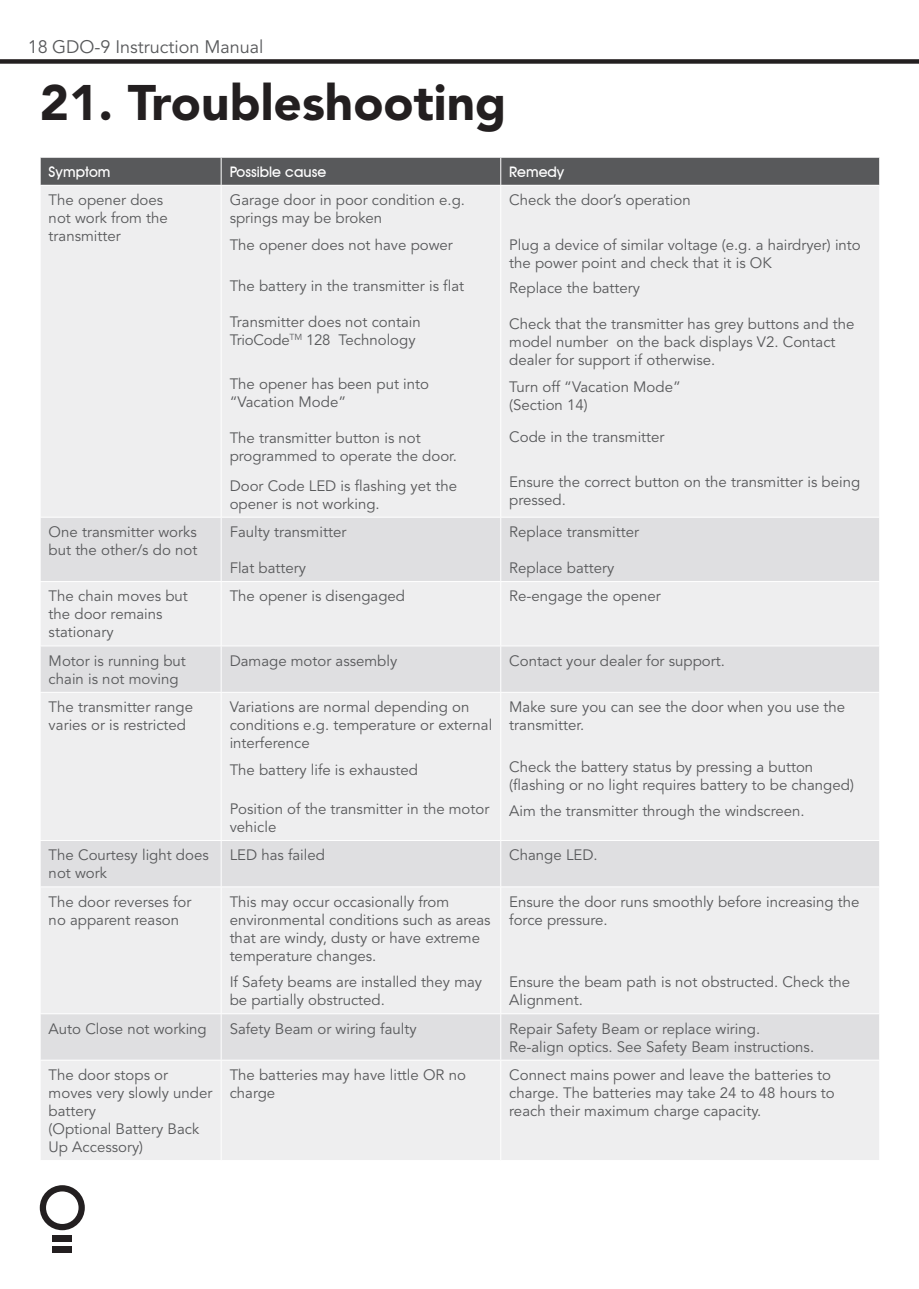
<style>
.page{position:relative;width:919px;height:1289px;background:#fff}
.page>*{position:absolute;margin:0;border:0;box-sizing:border-box;transform-origin:0 0}
.Page_Header{font:900 49.5px "Avenir LT";color:#231f20}
.t1{font:18px "Avenir LT";color:#58595b}
.Body_Copy{font:15px/18px "Avenir LT";color:#58595b}
.Body_Copy-2{font:500 14.55px "Avant Garde IT Cby BT";color:#fff}
</style>
<div class="page">
<div style="left:0;top:59px;width:918px;height:5px;background:#231f20"></div>
<svg style="left:40px;top:1185px;width:45px;height:45px"></svg>
<div style="left:52px;top:1235px;width:20px;height:6px;background:#231f20"></div>
<div style="left:52px;top:1245px;width:20px;height:7px;background:#231f20"></div>
<div style="left:41px;top:186px;width:838px;height:974px;background:#eeeeef"></div>
<svg style="left:41px;top:518px;width:838px;height:541px;background:#e8e8e9"></svg>
<svg style="left:40px;top:157px;width:840px;height:28px;background:#5f6062"></svg>
<hr style="left:221px;top:186px;width:1px;height:331px;background:#fff">
<hr style="left:500px;top:186px;width:1px;height:331px;background:#fff">
<hr style="left:40px;top:517px;width:181px;height:1px;background:#fff">
<hr style="left:221px;top:517px;width:279px;height:1px;background:#fff">
<hr style="left:221px;top:517px;width:1px;height:64px;background:#fff">
<hr style="left:500px;top:517px;width:380px;height:1px;background:#fff">
<hr style="left:500px;top:517px;width:1px;height:64px;background:#fff">
<hr style="left:40px;top:581px;width:181px;height:1px;background:#fff">
<hr style="left:221px;top:581px;width:279px;height:1px;background:#fff">
<hr style="left:221px;top:582px;width:1px;height:63px;background:#fff">
<hr style="left:500px;top:581px;width:380px;height:1px;background:#fff">
<hr style="left:500px;top:582px;width:1px;height:63px;background:#fff">
<hr style="left:40px;top:645px;width:181px;height:1px;background:#fff">
<hr style="left:221px;top:645px;width:279px;height:1px;background:#fff">
<hr style="left:221px;top:646px;width:1px;height:46px;background:#fff">
<hr style="left:500px;top:645px;width:380px;height:1px;background:#fff">
<hr style="left:500px;top:646px;width:1px;height:46px;background:#fff">
<hr style="left:40px;top:692px;width:181px;height:1px;background:#fff">
<hr style="left:221px;top:692px;width:279px;height:1px;background:#fff">
<hr style="left:221px;top:692px;width:1px;height:148px;background:#fff">
<hr style="left:500px;top:692px;width:380px;height:1px;background:#fff">
<hr style="left:500px;top:692px;width:1px;height:148px;background:#fff">
<hr style="left:40px;top:840px;width:181px;height:1px;background:#fff">
<hr style="left:221px;top:840px;width:279px;height:1px;background:#fff">
<hr style="left:221px;top:840px;width:1px;height:46px;background:#fff">
<hr style="left:500px;top:840px;width:380px;height:1px;background:#fff">
<hr style="left:500px;top:840px;width:1px;height:46px;background:#fff">
<hr style="left:40px;top:886px;width:181px;height:1px;background:#fff">
<hr style="left:221px;top:886px;width:279px;height:1px;background:#fff">
<hr style="left:221px;top:887px;width:1px;height:126px;background:#fff">
<hr style="left:500px;top:886px;width:380px;height:1px;background:#fff">
<hr style="left:500px;top:887px;width:1px;height:126px;background:#fff">
<hr style="left:40px;top:1013px;width:181px;height:1px;background:#fff">
<hr style="left:221px;top:1013px;width:279px;height:1px;background:#fff">
<hr style="left:221px;top:1014px;width:1px;height:45px;background:#fff">
<hr style="left:500px;top:1013px;width:380px;height:1px;background:#fff">
<hr style="left:500px;top:1014px;width:1px;height:45px;background:#fff">
<hr style="left:40px;top:1059px;width:181px;height:1px;background:#fff">
<hr style="left:221px;top:1059px;width:279px;height:1px;background:#fff">
<hr style="left:221px;top:1060px;width:1px;height:100px;background:#fff">
<hr style="left:500px;top:1059px;width:380px;height:1px;background:#fff">
<hr style="left:500px;top:1060px;width:1px;height:100px;background:#fff">
<p class="t1" style="left:28px;top:36px;width:237px">18 GDO-9 Instruction Manual</p>
<p class="Page_Header" style="left:40px;top:73px;width:468px">21. Troubleshooting</p>
<p class="Body_Copy-2" style="left:49px;top:163px;width:63px">Symptom</p>
<p class="Body_Copy-2" style="left:230px;top:163px;width:98px">Possible cause</p>
<p class="Body_Copy-2" style="left:509px;top:163px;width:57px">Remedy</p>
<p class="Body_Copy" style="left:49px;top:191px;width:121px">The opener does not work from the transmitter</p>
<p class="Body_Copy" style="left:230px;top:191px;width:237px">Garage door in poor condition e.g. springs may be broken</p>
<p class="Body_Copy" style="left:230px;top:236px;width:225px">The opener does not have power</p>
<p class="Body_Copy" style="left:230px;top:277px;width:236px">The battery in the transmitter is flat</p>
<p class="Body_Copy" style="left:230px;top:313px;width:193px">Transmitter does not contain<br>TrioCode<sup>TM</sup> 128 Technology</p>
<p class="Body_Copy" style="left:230px;top:375px;width:201px">The opener has been put into “Vacation Mode”</p>
<p class="Body_Copy" style="left:230px;top:429px;width:229px">The transmitter button is not programmed to operate the door.</p>
<p class="Body_Copy" style="left:230px;top:477px;width:229px">Door Code LED is flashing yet the opener is not working.</p>
<p class="Body_Copy" style="left:509px;top:191px;width:183px">Check the door’s operation</p>
<p class="Body_Copy" style="left:509px;top:236px;width:353px">Plug a device of similar voltage (e.g. a hairdryer) into the power point and check that it is OK</p>
<p class="Body_Copy" style="left:509px;top:279px;width:132px">Replace the battery</p>
<p class="Body_Copy" style="left:509px;top:315px;width:346px">Check that the transmitter has grey buttons and the model number on the back displays V2. Contact dealer for support if otherwise.</p>
<p class="Body_Copy" style="left:509px;top:378px;width:173px">Turn off “Vacation Mode” (Section 14)</p>
<p class="Body_Copy" style="left:509px;top:428px;width:157px">Code in the transmitter</p>
<p class="Body_Copy" style="left:509px;top:473px;width:352px">Ensure the correct button on the transmitter is being pressed.</p>
<p class="Body_Copy" style="left:49px;top:523px;width:150px">One transmitter works but the other/s do not</p>
<p class="Body_Copy" style="left:230px;top:523px;width:118px">Faulty transmitter</p>
<p class="Body_Copy" style="left:230px;top:559px;width:78px">Flat battery</p>
<p class="Body_Copy" style="left:509px;top:523px;width:131px">Replace transmitter</p>
<p class="Body_Copy" style="left:509px;top:559px;width:106px">Replace battery</p>
<p class="Body_Copy" style="left:49px;top:587px;width:141px">The chain moves but the door remains stationary</p>
<p class="Body_Copy" style="left:230px;top:587px;width:177px">The opener is disengaged</p>
<p class="Body_Copy" style="left:509px;top:587px;width:153px">Re-engage the opener</p>
<p class="Body_Copy" style="left:49px;top:652px;width:139px">Motor is running but chain is not moving</p>
<p class="Body_Copy" style="left:230px;top:652px;width:169px">Damage motor assembly</p>
<p class="Body_Copy" style="left:509px;top:652px;width:217px">Contact your dealer for support.</p>
<p class="Body_Copy" style="left:49px;top:698px;width:146px">The transmitter range varies or is restricted</p>
<p class="Body_Copy" style="left:230px;top:698px;width:264px">Variations are normal depending on conditions e.g. temperature or external interference</p>
<p class="Body_Copy" style="left:230px;top:761px;width:190px">The battery life is exhausted</p>
<p class="Body_Copy" style="left:230px;top:800px;width:261px">Position of the transmitter in the motor vehicle</p>
<p class="Body_Copy" style="left:509px;top:698px;width:337px">Make sure you can see the door when you use the transmitter.</p>
<p class="Body_Copy" style="left:509px;top:757px;width:346px">Check the battery status by pressing a button (flashing or no light requires battery to be changed)</p>
<p class="Body_Copy" style="left:509px;top:802px;width:297px">Aim the transmitter through the windscreen.</p>
<p class="Body_Copy" style="left:49px;top:846px;width:161px">The Courtesy light does not work</p>
<p class="Body_Copy" style="left:230px;top:846px;width:97px">LED has failed</p>
<p class="Body_Copy" style="left:509px;top:846px;width:90px">Change LED.</p>
<p class="Body_Copy" style="left:49px;top:893px;width:144px">The door reverses for no apparent reason</p>
<p class="Body_Copy" style="left:230px;top:893px;width:262px">This may occur occasionally from environmental conditions such as areas that are windy, dusty or have extreme temperature changes.</p>
<p class="Body_Copy" style="left:230px;top:973px;width:254px">If Safety beams are installed they may be partially obstructed.</p>
<p class="Body_Copy" style="left:509px;top:893px;width:352px">Ensure the door runs smoothly before increasing the force pressure.</p>
<p class="Body_Copy" style="left:509px;top:973px;width:342px">Ensure the beam path is not obstructed. Check the<br>Alignment.</p>
<p class="Body_Copy" style="left:49px;top:1019px;width:160px">Auto Close not working</p>
<p class="Body_Copy" style="left:230px;top:1019px;width:188px">Safety Beam or wiring faulty</p>
<p class="Body_Copy" style="left:509px;top:1019px;width:252px">Repair Safety Beam or replace wiring.</p>
<p class="Body_Copy" style="left:509px;top:1037px;width:306px">Re-align optics. See Safety Beam instructions.</p>
<p class="Body_Copy" style="left:49px;top:1066px;width:165px">The door stops or moves very slowly under battery</p>
<p class="Body_Copy" style="left:49px;top:1120px;width:152px">(Optional Battery Back<br>Up Accessory)</p>
<p class="Body_Copy" style="left:230px;top:1066px;width:238px">The batteries may have little OR no charge</p>
<p class="Body_Copy" style="left:509px;top:1066px;width:327px">Connect mains power and leave the batteries to charge. The batteries may take 24 to 48 hours to reach their maximum charge capacity.</p>
</div>
